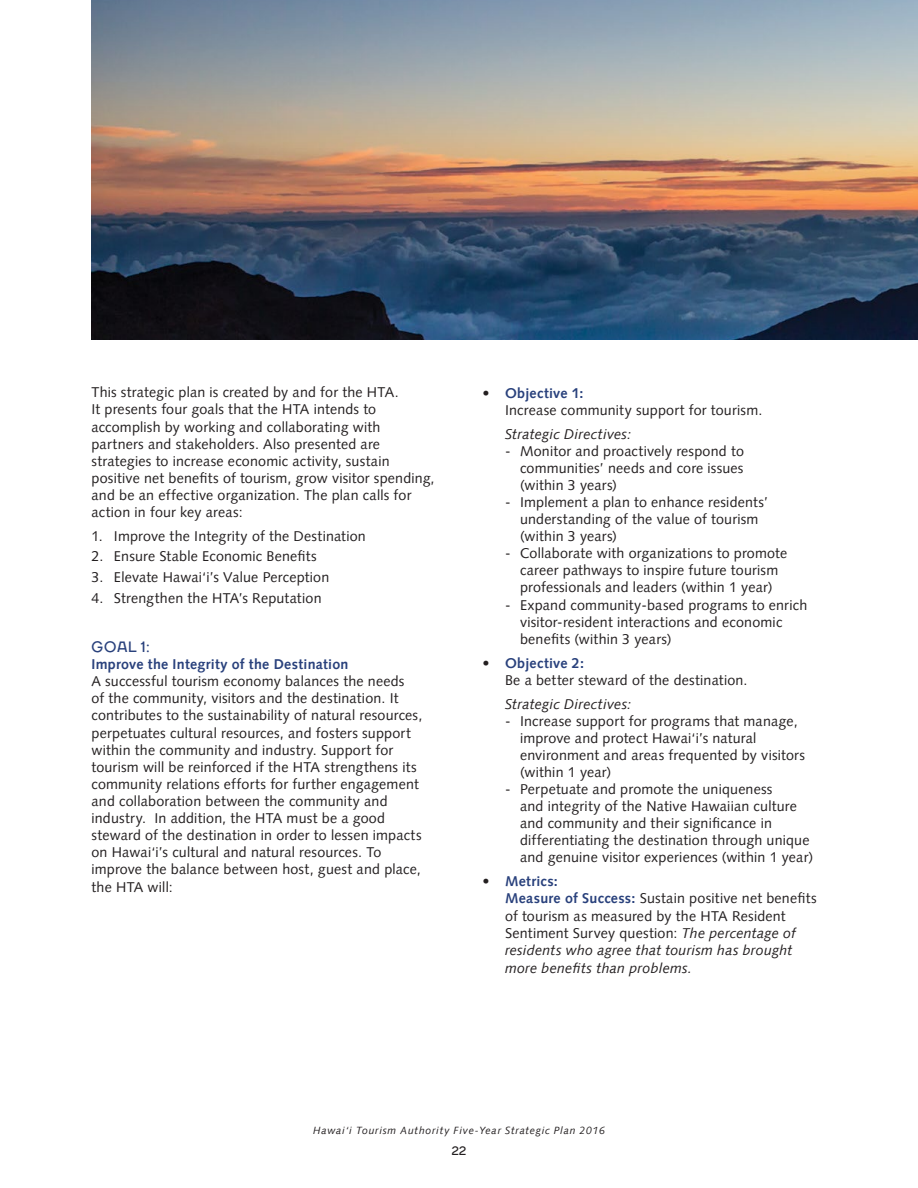
<style>
.page{position:relative;width:918px;height:1188px;background:#fff}
.page>*{position:absolute;margin:0;border:0;box-sizing:border-box;transform-origin:0 0}
.t1{font:700 15px "TT Firs";color:#29417c}
.t2{font:14.25px/17.1px "Syntax LT Pro";letter-spacing:.015em;color:#231f20}
.t3{font:italic 14.25px "Syntax LT Pro";letter-spacing:.015em;color:#231f20}
.t4{font:700 14.25px "Syntax LT Pro";letter-spacing:.02em;color:#29417c}
.t5{font:700 12px "TT Firs";color:#231f20}
.t6{font:italic 10.5px "Syntax LT Pro";letter-spacing:.065em;color:#231f20}
.s1{font-weight:700;color:#29417c}
.s2{font-style:italic}
</style>
<div class="page">
<img style="left:91px;top:0;width:827px;height:340px">
<p class="t2" style="left:91px;top:384px;width:345px">This strategic plan is created by and for the HTA.<br>It presents four goals that the HTA intends to accomplish by working and collaborating with partners and stakeholders. Also presented are strategies to increase economic activity, sustain positive net benefits of tourism, grow visitor spending, and be an effective organization. The plan calls for action in four key areas:</p>
<p class="t2" style="left:91px;top:527px;width:276px">1. Improve the Integrity of the Destination</p>
<p class="t2" style="left:91px;top:548px;width:227px">2. Ensure Stable Economic Benefits</p>
<p class="t2" style="left:91px;top:569px;width:239px">3. Elevate Hawai‘i’s Value Perception</p>
<p class="t2" style="left:91px;top:589px;width:232px">4. Strengthen the HTA’s Reputation</p>
<p class="t1" style="left:91px;top:637px;width:59px">GOAL 1:</p>
<p class="t4" style="left:91px;top:656px;width:259px">Improve the Integrity of the Destination</p>
<p class="t2" style="left:91px;top:673px;width:332px">A successful tourism economy balances the needs<br>of the community, visitors and the destination. It contributes to the sustainability of natural resources, perpetuates cultural resources, and fosters support within the community and industry. Support for tourism will be reinforced if the HTA strengthens its community relations efforts for further engagement and collaboration between the community and industry. In addition, the HTA must be a good steward of the destination in order to lessen impacts on Hawai‘i’s cultural and natural resources. To improve the balance between host, guest and place, the HTA will:</p>
<p class="t2" style="left:505px;top:384px;width:259px;text-indent:-23px">• <span class="s1">Objective 1:<br></span>Increase community support for tourism.</p>
<p class="t3" style="left:505px;top:425px;width:128px">Strategic Directives:</p>
<p class="t2" style="left:520px;top:442px;width:225px;text-align:justify;text-indent:-15px">- Monitor and proactively respond to communities’ needs and core issues (within 3 years)</p>
<p class="t2" style="left:520px;top:494px;width:250px;text-indent:-15px">- Implement a plan to enhance residents’ understanding of the value of tourism (within 3 years)</p>
<p class="t2" style="left:505px;top:545px;width:284px;text-align:center">- Collaborate with organizations to promote career pathways to inspire future tourism professionals and leaders (within 1 year)</p>
<p class="t2" style="left:520px;top:596px;width:289px;text-indent:-15px">- Expand community-based programs to enrich visitor-resident interactions and economic benefits (within 3 years)</p>
<p class="t2" style="left:505px;top:654px;width:244px;text-indent:-23px">• <span class="s1">Objective 2:<br></span>Be a better steward of the destination.</p>
<p class="t3" style="left:505px;top:695px;width:128px">Strategic Directives:</p>
<p class="t2" style="left:520px;top:712px;width:286px;text-indent:-15px">- Increase support for programs that manage, improve and protect Hawai‘i’s natural environment and areas frequented by visitors (within 1 year)</p>
<p class="t2" style="left:520px;top:781px;width:295px;text-indent:-15px">- Perpetuate and promote the uniqueness<br>and integrity of the Native Hawaiian culture and community and their significance in differentiating the destination through unique and genuine visitor experiences (within 1 year)</p>
<p class="t2" style="left:505px;top:873px;width:313px;text-indent:-23px">• <span class="s1">Metrics:<br>Measure of Success:</span> Sustain positive net benefits of tourism as measured by the HTA Resident Sentiment Survey question: <span class="s2">The percentage of residents who agree that tourism has brought more benefits than problems.</span></p>
<p class="t6" style="left:313px;top:1124px;width:293px">Hawai‘i Tourism Authority Five-Year Strategic Plan 2016</p>
<p class="t5" style="left:452px;top:1144px;width:16px">22</p>
</div>
